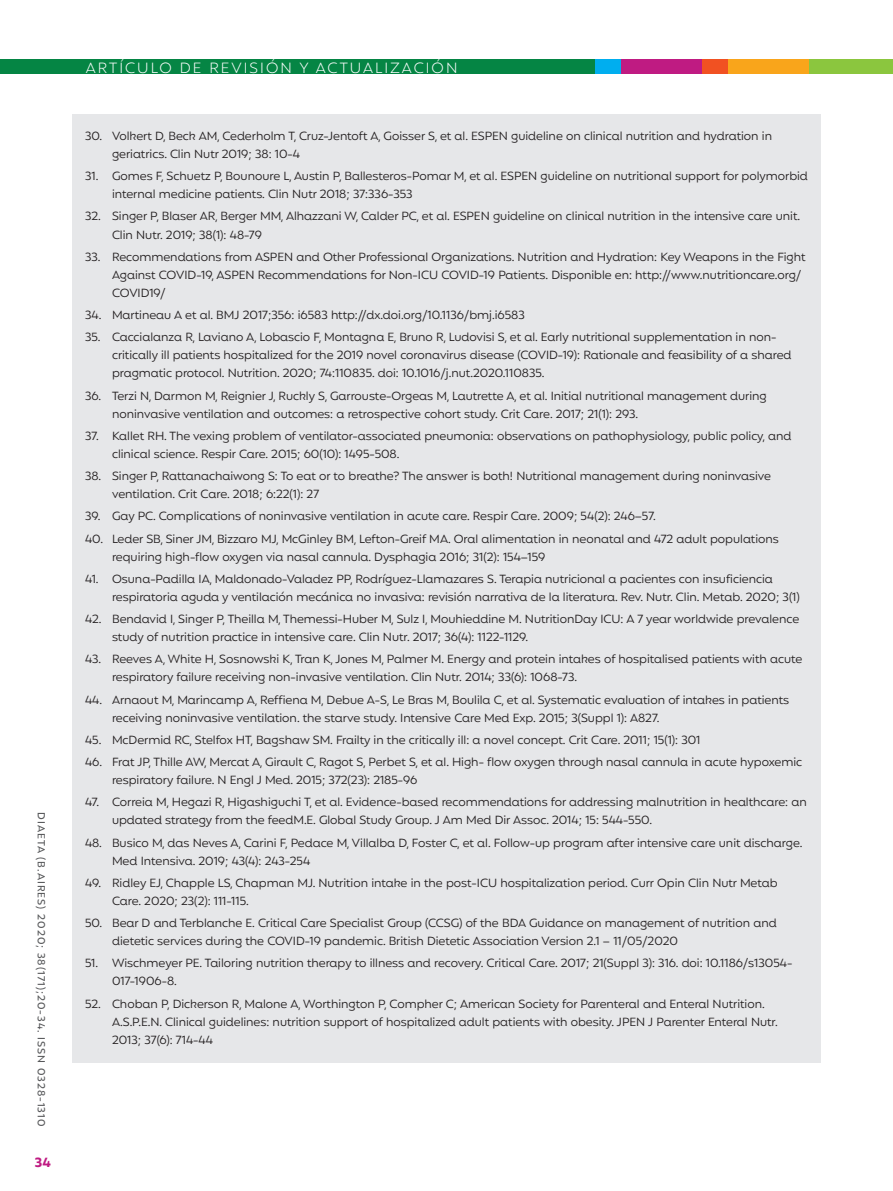
<style>
.page{position:relative;width:893px;height:1191px;background:#fff}
.page>*{position:absolute;margin:0;border:0;box-sizing:border-box;transform-origin:0 0}
.t1{font:300 15px "Mangueira";letter-spacing:.14em;color:#fff}
.t2{font:700 13.5px "Mangueira";color:#bf1b82}
.t3{font:12px/18px "Mangueira";color:#231f20}
.t4{font:500 10.5px "Mangueira";letter-spacing:.1em;color:#57585a}
</style>
<div class="page">
<div style="left:0;top:60px;width:892px;height:14px;background:#058544"></div>
<div style="left:809px;top:60px;width:84px;height:14px;background:#8bc63e"></div>
<div style="left:727px;top:60px;width:82px;height:14px;background:#f9a51b"></div>
<div style="left:702px;top:60px;width:25px;height:14px;background:#f15122"></div>
<div style="left:620px;top:60px;width:82px;height:14px;background:#bf1b82"></div>
<div style="left:595px;top:60px;width:25px;height:14px;background:#00aeef"></div>
<div style="left:72px;top:115px;width:749px;height:62px;background:#e6e7e9"></div>
<div style="left:72px;top:155px;width:749px;height:62px;background:#e6e7e9"></div>
<div style="left:72px;top:195px;width:749px;height:62px;background:#e6e7e9"></div>
<div style="left:72px;top:236px;width:749px;height:80px;background:#e6e7e9"></div>
<div style="left:72px;top:316px;width:749px;height:80px;background:#e6e7e9"></div>
<div style="left:72px;top:374px;width:749px;height:62px;background:#e6e7e9"></div>
<div style="left:72px;top:415px;width:749px;height:62px;background:#e6e7e9"></div>
<div style="left:72px;top:455px;width:749px;height:62px;background:#e6e7e9"></div>
<div style="left:72px;top:517px;width:749px;height:62px;background:#e6e7e9"></div>
<div style="left:72px;top:558px;width:749px;height:62px;background:#e6e7e9"></div>
<div style="left:72px;top:598px;width:749px;height:62px;background:#e6e7e9"></div>
<div style="left:72px;top:638px;width:749px;height:62px;background:#e6e7e9"></div>
<div style="left:72px;top:678px;width:749px;height:62px;background:#e6e7e9"></div>
<div style="left:72px;top:719px;width:749px;height:44px;background:#e6e7e9"></div>
<div style="left:72px;top:741px;width:749px;height:62px;background:#e6e7e9"></div>
<div style="left:72px;top:781px;width:749px;height:62px;background:#e6e7e9"></div>
<div style="left:72px;top:821px;width:749px;height:62px;background:#e6e7e9"></div>
<div style="left:72px;top:862px;width:749px;height:62px;background:#e6e7e9"></div>
<div style="left:72px;top:902px;width:749px;height:62px;background:#e6e7e9"></div>
<div style="left:72px;top:942px;width:749px;height:62px;background:#e6e7e9"></div>
<div style="left:72px;top:982px;width:749px;height:80px;background:#e6e7e9"></div>
<p class="t4" style="left:48px;top:812px;width:316px;rotate:90deg">DIAETA (B.AIRES) 2020; 38(171);20-34. ISSN 0328-1310</p>
<p class="t2" style="left:35px;top:1153px;width:17px">34</p>
<p class="t1" style="left:86px;top:58px;width:373px">ARTÍCULO DE REVISIÓN Y ACTUALIZACIÓN</p>
<p class="t3" style="left:112px;top:128px;width:661px;text-indent:-27px">30. Volkert D, Beck AM, Cederholm T, Cruz-Jentoft A, Goisser S, et al. ESPEN guideline on clinical nutrition and hydration in geriatrics. Clin Nutr 2019; 38: 10-4</p>
<p class="t3" style="left:112px;top:168px;width:697px;text-indent:-27px">31. Gomes F, Schuetz P, Bounoure L, Austin P, Ballesteros-Pomar M, et al. ESPEN guideline on nutritional support for polymorbid internal medicine patients. Clin Nutr 2018; 37:336-353</p>
<p class="t3" style="left:112px;top:208px;width:690px;text-indent:-27px">32. Singer P, Blaser AR, Berger MM, Alhazzani W, Calder PC, et al. ESPEN guideline on clinical nutrition in the intensive care unit.<br>Clin Nutr. 2019; 38(1): 48-79</p>
<p class="t3" style="left:112px;top:249px;width:695px;text-indent:-27px">33. Recommendations from ASPEN and Other Professional Organizations. Nutrition and Hydration: Key Weapons in the Fight<br>Against COVID-19, ASPEN Recommendations for Non-ICU COVID-19 Patients. Disponible en: http://www.nutritioncare.org/<br>COVID19/</p>
<p class="t3" style="left:85px;top:307px;width:441px">34. Martineau A et al. BMJ 2017;356: i6583 http://dx.doi.org/10.1136/bmj.i6583</p>
<p class="t3" style="left:112px;top:329px;width:681px;text-indent:-27px">35. Caccialanza R, Laviano A, Lobascio F, Montagna E, Bruno R, Ludovisi S, et al. Early nutritional supplementation in non&shy;critically ill patients hospitalized for the 2019 novel coronavirus disease (COVID-19): Rationale and feasibility of a shared pragmatic protocol. Nutrition. 2020; 74:110835. doi: 10.1016/j.nut.2020.110835.</p>
<p class="t3" style="left:112px;top:387px;width:656px;text-indent:-27px">36. Terzi N, Darmon M, Reignier J, Ruckly S, Garrouste-Orgeas M, Lautrette A, et al. Initial nutritional management during noninvasive ventilation and outcomes: a retrospective cohort study. Crit Care. 2017; 21(1): 293.</p>
<p class="t3" style="left:112px;top:428px;width:681px;text-indent:-27px">37. Kallet RH. The vexing problem of ventilator-associated pneumonia: observations on pathophysiology, public policy, and clinical science. Respir Care. 2015; 60(10): 1495-508.</p>
<p class="t3" style="left:112px;top:468px;width:660px;text-indent:-27px">38. Singer P, Rattanachaiwong S: To eat or to breathe? The answer is both! Nutritional management during noninvasive ventilation. Crit Care. 2018; 6:22(1): 27</p>
<p class="t3" style="left:85px;top:508px;width:572px">39. Gay PC. Complications of noninvasive ventilation in acute care. Respir Care. 2009; 54(2): 246–57.</p>
<p class="t3" style="left:112px;top:530px;width:668px;text-indent:-27px">40. Leder SB, Siner JM, Bizzaro MJ, McGinley BM, Lefton-Greif MA. Oral alimentation in neonatal and 472 adult populations requiring high-flow oxygen via nasal cannula. Dysphagia 2016; 31(2): 154–159</p>
<p class="t3" style="left:112px;top:571px;width:689px;text-indent:-27px">41. Osuna-Padilla IA, Maldonado-Valadez PP, Rodríguez-Llamazares S. Terapia nutricional a pacientes con insuficiencia respiratoria aguda y ventilación mecánica no invasiva: revisión narrativa de la literatura. Rev. Nutr. Clin. Metab. 2020; 3(1)</p>
<p class="t3" style="left:112px;top:611px;width:689px;text-indent:-27px">42. Bendavid I, Singer P, Theilla M, Themessi-Huber M, Sulz I, Mouhieddine M. NutritionDay ICU: A 7 year worldwide prevalence study of nutrition practice in intensive care. Clin Nutr. 2017; 36(4): 1122-1129.</p>
<p class="t3" style="left:112px;top:651px;width:692px;text-indent:-27px">43. Reeves A, White H, Sosnowski K, Tran K, Jones M, Palmer M. Energy and protein intakes of hospitalised patients with acute respiratory failure receiving non-invasive ventilation. Clin Nutr. 2014; 33(6): 1068-73.</p>
<p class="t3" style="left:112px;top:691px;width:679px;text-indent:-27px">44. Arnaout M, Marincamp A, Reffiena M, Debue A-S, Le Bras M, Boulila C, et al. Systematic evaluation of intakes in patients receiving noninvasive ventilation. the starve study. Intensive Care Med Exp. 2015; 3(Suppl 1): A827.</p>
<p class="t3" style="left:85px;top:732px;width:617px">45. McDermid RC, Stelfox HT, Bagshaw SM. Frailty in the critically ill: a novel concept. Crit Care. 2011; 15(1): 301</p>
<p class="t3" style="left:112px;top:754px;width:692px;text-indent:-27px">46. Frat JP, Thille AW, Mercat A, Girault C, Ragot S, Perbet S, et al. High- flow oxygen through nasal cannula in acute hypoxemic respiratory failure. N Engl J Med. 2015; 372(23): 2185-96</p>
<p class="t3" style="left:112px;top:794px;width:696px;text-indent:-27px">47. Correia M, Hegazi R, Higashiguchi T, et al. Evidence-based recommendations for addressing malnutrition in healthcare: an updated strategy from the feedM.E. Global Study Group. J Am Med Dir Assoc. 2014; 15: 544-550.</p>
<p class="t3" style="left:112px;top:834px;width:692px;text-indent:-27px">48. Busico M, das Neves A, Carini F, Pedace M, Villalba D, Foster C, et al. Follow-up program after intensive care unit discharge.<br>Med Intensiva. 2019; 43(4): 243-254</p>
<p class="t3" style="left:112px;top:874px;width:667px;text-indent:-27px">49. Ridley EJ, Chapple LS, Chapman MJ. Nutrition intake in the post-ICU hospitalization period. Curr Opin Clin Nutr Metab<br>Care. 2020; 23(2): 111-115.</p>
<p class="t3" style="left:112px;top:915px;width:666px;text-indent:-27px">50. Bear D and Terblanche E. Critical Care Specialist Group (CCSG) of the BDA Guidance on management of nutrition and dietetic services during the COVID-19 pandemic. British Dietetic Association Version 2.1 – 11/05/2020</p>
<p class="t3" style="left:112px;top:955px;width:682px;text-indent:-27px">51. Wischmeyer PE. Tailoring nutrition therapy to illness and recovery. Critical Care. 2017; 21(Suppl 3): 316. doi: 10.1186/s13054-<br>017-1906-8.</p>
<p class="t3" style="left:112px;top:995px;width:667px;text-indent:-27px">52. Choban P, Dickerson R, Malone A, Worthington P, Compher C; American Society for Parenteral and Enteral Nutrition.<br>A.S.P.E.N. Clinical guidelines: nutrition support of hospitalized adult patients with obesity. JPEN J Parenter Enteral Nutr.<br>2013; 37(6): 714-44</p>
</div>
